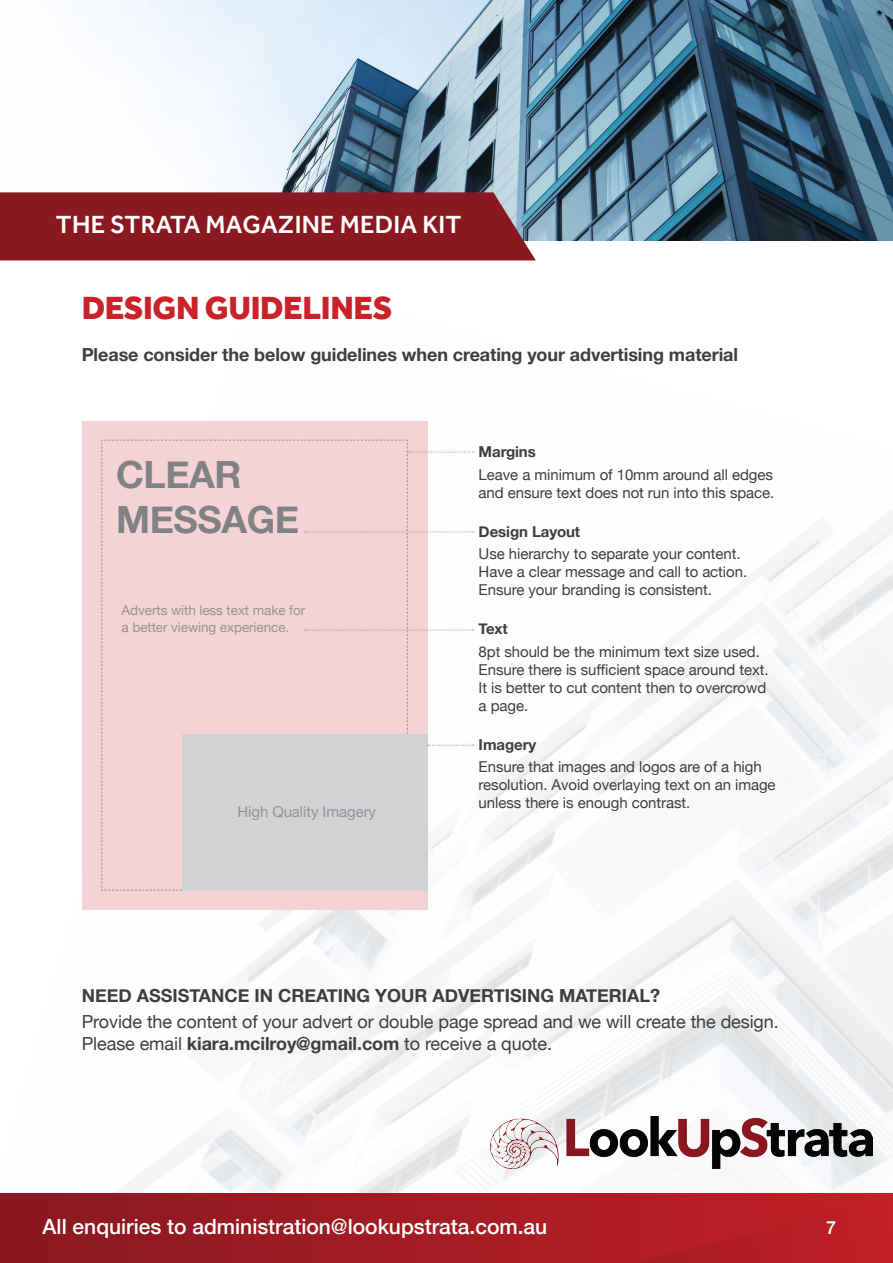
<style>
.page{position:relative;width:893px;height:1263px;background:#fff}
.page>*{position:absolute;margin:0;border:0;box-sizing:border-box;transform-origin:0 0}
.Advert_size_headings{font:700 37.5px/45px "Helvetica Neue";letter-spacing:-.01em;color:#808285}
.Capital_Sub_Headings{font:800 33px "Effra";letter-spacing:-.01em;color:#cb2128}
.t1{font:500 25.5px "Effra";letter-spacing:.01em;color:#fff}
.t2{font:500 21px "Helvetica Neue";color:#fff}
.Lighter_body{font:18px/21.6px "Helvetica Neue";letter-spacing:-.005em;color:#3e3e3f}
.Lighter_body-2{font:700 18px "Helvetica Neue";letter-spacing:-.005em;color:#3e3e3f}
.t3{font:500 18px "Helvetica Neue";color:#fff}
.Lighter_body-3{font:15px/18px "Helvetica Neue";letter-spacing:-.005em;color:#3e3e3f}
.Lighter_body-4{font:700 15px "Helvetica Neue";letter-spacing:-.005em;color:#3e3e3f}
.Advert_size_headings-2{font:15px "Helvetica Neue";letter-spacing:-.005em;color:#939598}
.Advert_size_headings-3{font:13.5px/16.2px "Helvetica Neue";letter-spacing:-.005em;color:#939598}
.s1{font-weight:700}
</style>
<div class="page">
<img style="left:0;top:421px;width:893px;height:773px">
<img style="left:73px;top:0;width:820px;height:241px">
<svg style="left:0;top:1194px;width:544px;height:69px;background:#9a1a22"></svg>
<svg style="left:544px;top:1163px;width:349px;height:100px"></svg>
<div style="left:0;top:192px;width:536px;height:68px;background:#8a1820"></div>
<div style="left:82px;top:421px;width:345px;height:488px;background:#f5d3d4"></div>
<div style="left:404px;top:448px;width:72px;height:8px;background:#231f20;opacity:.55"></div>
<div style="left:301px;top:528px;width:175px;height:8px;background:#231f20;opacity:.55"></div>
<div style="left:301px;top:626px;width:175px;height:8px;background:#231f20;opacity:.55"></div>
<div style="left:424px;top:741px;width:52px;height:8px;background:#231f20;opacity:.55"></div>
<svg style="left:101px;top:440px;width:372px;height:451px"></svg>
<img style="left:491px;top:1117px;width:382px;height:51px">
<h3 class="t1" style="left:56px;top:210px;width:407px">THE STRATA MAGAZINE MEDIA KIT</h3>
<p class="Capital_Sub_Headings" style="left:82px;top:289px;width:312px">DESIGN GUIDELINES</p>
<p class="Lighter_body-2" style="left:82px;top:341px;width:658px">Please consider the below guidelines when creating your advertising material</p>
<p class="Advert_size_headings" style="left:116px;top:453px;width:185px">CLEAR<br>MESSAGE</p>
<p class="Advert_size_headings-3" style="left:122px;top:603px;width:185px">Adverts with less text make for a better viewing experience.</p>
<p class="Advert_size_headings-2" style="left:237px;top:800px;width:140px">High Quality Imagery</p>
<p class="Lighter_body-4" style="left:479px;top:440px;width:59px">Margins</p>
<p class="Lighter_body-3" style="left:479px;top:466px;width:297px">Leave a minimum of 10mm around all edges and ensure text does not run into this space.</p>
<p class="Lighter_body-4" style="left:479px;top:520px;width:103px">Design Layout</p>
<p class="Lighter_body-3" style="left:479px;top:546px;width:270px">Use hierarchy to separate your content.<br>Have a clear message and call to action.<br>Ensure your branding is consistent.</p>
<p class="Lighter_body-4" style="left:479px;top:617px;width:31px">Text</p>
<p class="Lighter_body-3" style="left:479px;top:643px;width:292px">8pt should be the minimum text size used.<br>Ensure there is sufficient space around text.<br>It is better to cut content then to overcrowd a page.</p>
<p class="Lighter_body-4" style="left:479px;top:733px;width:59px">Imagery</p>
<p class="Lighter_body-3" style="left:479px;top:759px;width:299px">Ensure that images and logos are of a high resolution. Avoid overlaying text on an image unless there is enough contrast.</p>
<p class="Lighter_body-2" style="left:82px;top:981px;width:580px">NEED ASSISTANCE IN CREATING YOUR ADVERTISING MATERIAL?</p>
<p class="Lighter_body" style="left:82px;top:1012px;width:699px">Provide the content of your advert or double page spread and we will create the design.<br>Please email <span class="s1">kiara.mcilroy@gmail.com</span> to receive a quote.</p>
<h3 class="t2" style="left:43px;top:1210px;width:506px">All enquiries to administration@lookupstrata.com.au</h3>
<p class="t3" style="left:826px;top:1213px;width:12px">7</p>
</div>
